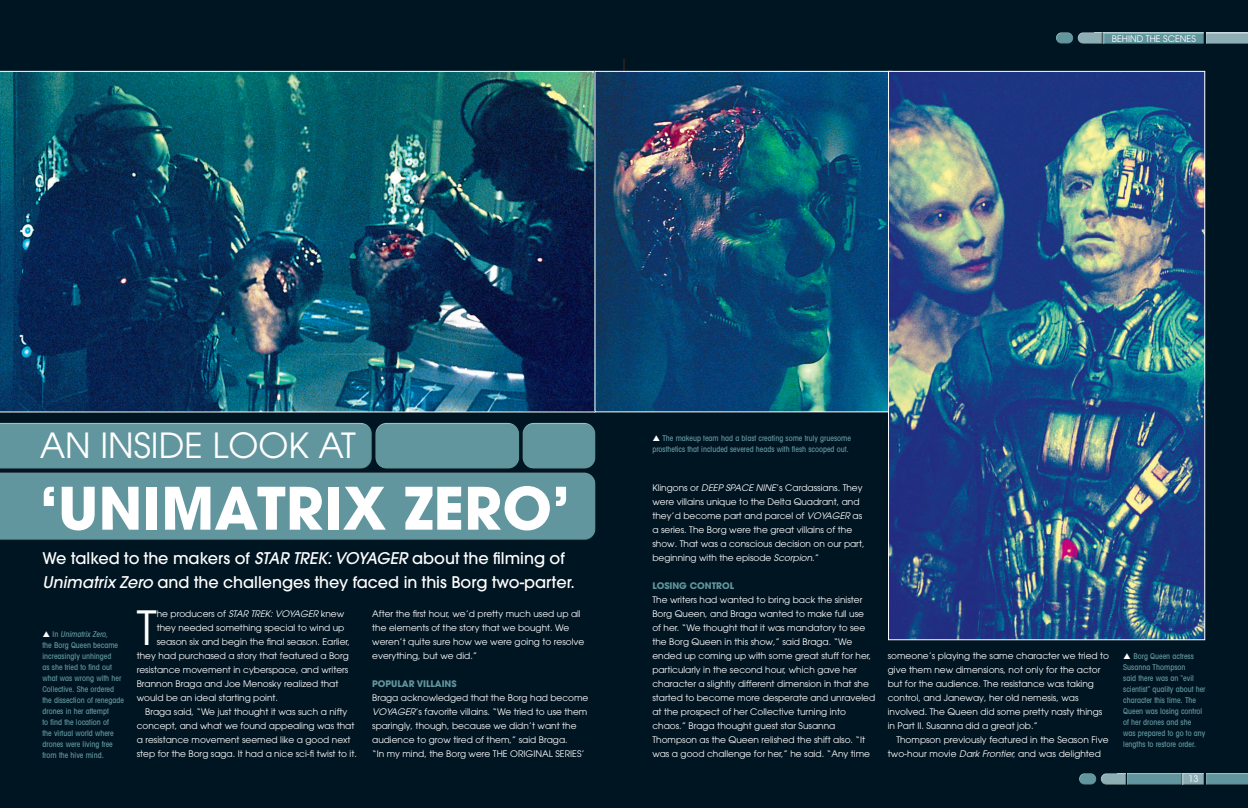
<style>
.page{position:relative;width:1248px;height:808px;background:#fff}
.page>*{position:absolute;margin:0;border:0;box-sizing:border-box;transform-origin:0 0}
.t1{font:700 58px "Avant Garde";color:#fff}
.t2{font:46.8px "Avant Garde";color:#fff}
.t3{font:34.5px "Avant Garde LT";color:#fff}
.t4{font:500 16px/24px "Avant Garde";color:#fff}
.t5{font:9px/14px "Avant Garde";color:#fff}
.t6{font:700 9px "Avant Garde";color:#61969e}
.t7{font:500 condensed 8px/11px "Avant Garde LT";color:#61969e}
.s1{font-style:italic}
.s2{font-family:"Avant Garde LT";font-style:italic}
.s3{font-family:"Avant Garde LT"}
</style>
<div class="page">
<div style="left:0;top:0;width:1247px;height:808px;background:#001522"></div>
<div style="left:0;top:472px;width:595px;height:68px;background:#61969e"></div>
<div style="left:0;top:422px;width:372px;height:41px;background:#fff;opacity:.75"></div>
<div style="left:0;top:426px;width:373px;height:44px;background:#61969e"></div>
<div style="left:375px;top:422px;width:144px;height:41px;background:#fff;opacity:.75"></div>
<div style="left:375px;top:426px;width:146px;height:44px;background:#61969e"></div>
<div style="left:522px;top:422px;width:74px;height:41px;background:#fff;opacity:.75"></div>
<div style="left:522px;top:426px;width:75px;height:44px;background:#61969e"></div>
<div style="left:1099px;top:773px;width:27px;height:12px;background:#231f20;opacity:.75"></div>
<div style="left:1126px;top:773px;width:56px;height:12px;background:#61969e"></div>
<div style="left:1181px;top:773px;width:24px;height:12px;background:#231f20;opacity:.75"></div>
<div style="left:1204px;top:773px;width:43px;height:12px;background:#61969e"></div>
<div style="left:1078px;top:772px;width:19px;height:10px;background:#fff;opacity:.75"></div>
<div style="left:1078px;top:775px;width:20px;height:10px;background:#231f20;opacity:.75"></div>
<div style="left:1076px;top:32px;width:27px;height:12px;background:#231f20;opacity:.75"></div>
<div style="left:1103px;top:32px;width:102px;height:12px;background:#231f20;opacity:.75"></div>
<div style="left:1204px;top:32px;width:43px;height:12px;background:#231f20;opacity:.75"></div>
<div style="left:1055px;top:31px;width:18px;height:10px;background:#fff;opacity:.75"></div>
<div style="left:1055px;top:34px;width:19px;height:10px;background:#231f20;opacity:.75"></div>
<hr style="left:623px;top:59px;width:2px;height:322px;background:#231f20">
<img style="left:596px;top:73px;width:291px;height:337px">
<img style="left:0;top:71px;width:594px;height:341px">
<img style="left:889px;top:73px;width:314px;height:565px">
<svg style="left:793px;top:71px;width:8px;height:6px"></svg>
<p class="t5" style="left:1111px;top:32px;width:85px">BEHIND THE SCENES</p>
<h3 class="t3" style="left:40px;top:425px;width:317px">AN INSIDE LOOK AT</h3>
<h1 class="t1" style="left:40px;top:471px;width:532px">‘UNIMATRIX ZERO’</h1>
<h3 class="t4" style="left:43px;top:546px;width:534px">We talked to the makers of <span class="s1">STAR TREK:VOYAGER</span> about the filming of<br><span class="s1">Unimatrix Zero</span> and the challenges they faced in this Borg two-parter.</h3>
<p class="t7" style="left:43px;top:629px;width:83px;text-indent:10px">I n <span class="s1">Unimatrix Zero</span>,<br>the Borg Queen became increasingly unhinged<br>as she tried to find out what was wrong with her<br>Collective. She ordered the dissection of renegade drones in her attempt<br>to find the location of<br>the virtual world where drones were living free from the hive mind.</p>
<h2 class="t2" style="left:137px;top:600px;width:21px">T</h2>
<p class="t5" style="left:157px;top:607px;width:189px">he producers of <span class="s2">STAR TREK: VOYAGER</span> knew</p>
<p class="t5" style="left:157px;top:621px;width:189px">they needed something special to wind up</p>
<p class="t5" style="left:157px;top:635px;width:195px">season six and begin the final season. Earlier,</p>
<p class="t5" style="left:137px;top:649px;width:214px">they had purchased a story that featured a Borg</p>
<p class="t5" style="left:137px;top:663px;width:213px">resistance movement in cyberspace, and writers</p>
<p class="t5" style="left:137px;top:677px;width:203px">Brannon Braga and Joe Menosky realized that</p>
<p class="t5" style="left:137px;top:691px;width:143px">would be an ideal starting point.</p>
<p class="t5" style="left:145px;top:705px;width:204px">Braga said, “We just thought it was such a nifty</p>
<p class="t5" style="left:137px;top:719px;width:219px">concept, and what we found appealing was that</p>
<p class="t5" style="left:137px;top:733px;width:215px">a resistance movement seemed like a good next</p>
<p class="t5" style="left:137px;top:747px;width:222px">step for the Borg saga. It had a nice sci-fi twist to it.</p>
<p class="t5" style="left:372px;top:607px;width:214px">After the first hour, we’d pretty much used up all the elements of the story that we bought. We weren’t quite sure how we were going to resolve everything, but we did.”</p>
<p class="t6" style="left:372px;top:678px;width:86px">POPULAR VILLAINS</p>
<p class="t5" style="left:372px;top:691px;width:218px">Braga acknowledged that the Borg had become <span class="s2">VOYAGER</span>’s favorite villains. “We tried to use them sparingly, though, because we didn’t want the audience to grow tired of them,” said Braga.<br>“In my mind, the Borg were <span class="s3">THE ORIGINAL SERIES</span>’</p>
<p class="t7" style="left:652px;top:433px;width:200px;text-align:right">The makeup team had a blast creating some truly gruesome prosthetics that included severed heads with flesh scooped out.</p>
<p class="t5" style="left:652px;top:481px;width:214px">Klingons or <span class="s2">DEEP SPACE NINE</span>’s Cardassians. They were villains unique to the Delta Quadrant, and they’d become part and parcel of <span class="s2">VOYAGER</span> as a series. The Borg were the great villains of the show. That was a conscious decision on our part, beginning with the episode <span class="s1">Scorpion</span>.”</p>
<p class="t6" style="left:652px;top:580px;width:83px">LOSING CONTROL</p>
<p class="t5" style="left:652px;top:593px;width:224px">The writers had wanted to bring back the sinister Borg Queen, and Braga wanted to make full use<br>of her. “We thought that it was mandatory to see the Borg Queen in this show,” said Braga. “We ended up coming up with some great stuff for her, particularly in the second hour, which gave her character a slightly different dimension in that she started to become more desperate and unraveled at the prospect of her Collective turning into chaos.” Braga thought guest star Susanna Thompson as the Queen relished the shift also. “It was a good challenge for her,” he said. “Any time</p>
<p class="t5" style="left:887px;top:649px;width:223px">someone’s playing the same character we tried to give them new dimensions, not only for the actor but for the audience. The resistance was taking control, and Janeway, her old nemesis, was involved. The Queen did some pretty nasty things in Part II. Susanna did a great job.”</p>
<p class="t5" style="left:887px;top:733px;width:222px;text-indent:9px">Thompson previously featured in the Season Five two-hour movie <span class="s2">Dark Frontier,</span> and was delighted</p>
<p class="t7" style="left:1123px;top:650px;width:84px;text-indent:10px">Borg Queen actress<br>Susanna Thompson<br>said there was an “evil scientist” quality about her character this time. The<br>Queen was losing control of her drones and she was prepared to go to any lengths to restore order.</p>
<p class="t5" style="left:1188px;top:772px;width:11px">13</p>
</div>
